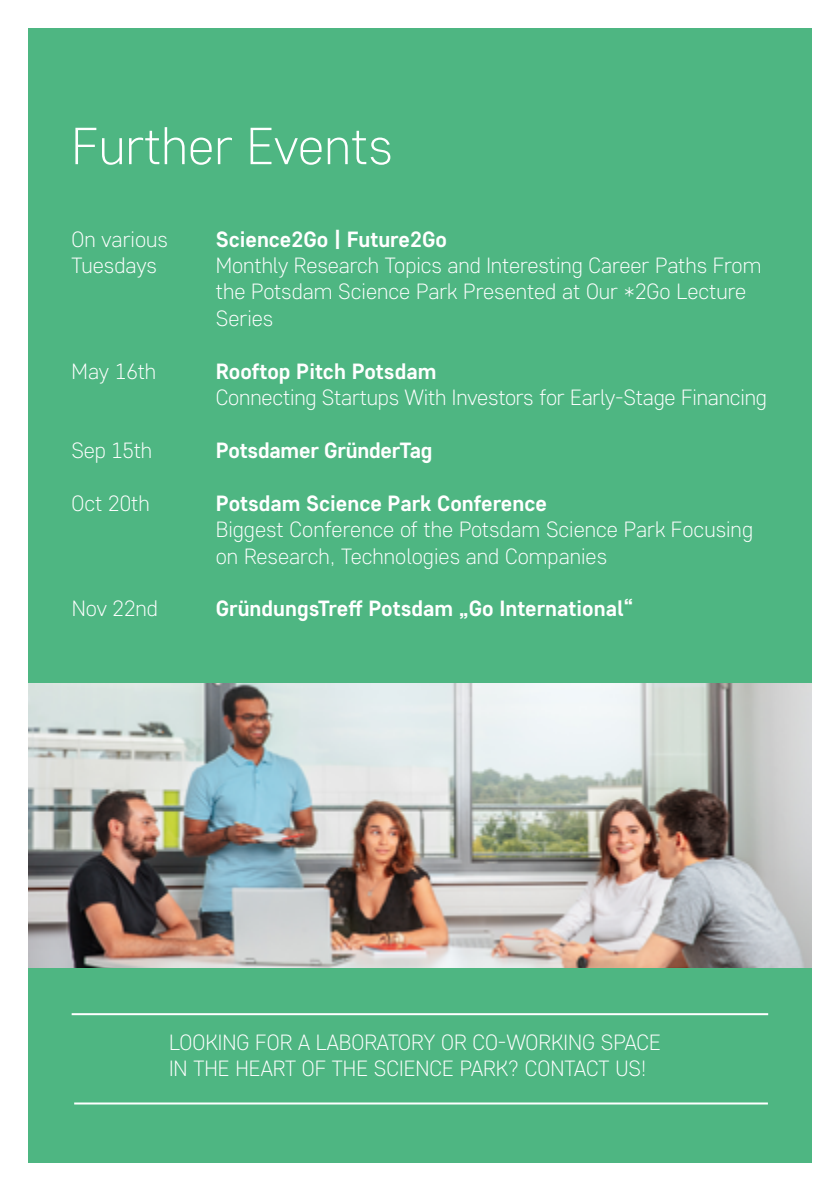
<style>
.page{position:relative;width:840px;height:1191px;background:#fff}
.page>*{position:absolute;margin:0;border:0;box-sizing:border-box;transform-origin:0 0}
.t1{font:300 52px "Core Sans D25";color:#fff}
.t2{font:300 22px/26.4px "Core Sans D25";color:#fff}
.t3{font:700 22px "Core Sans D55";color:#fff}
</style>
<div class="page">
<div style="left:28px;top:28px;width:783px;height:1134px;background:#4eb682"></div>
<hr style="left:72px;top:1013px;width:695px;height:2px;background:#fff">
<hr style="left:74px;top:1102px;width:693px;height:2px;background:#fff">
<img style="left:28px;top:683px;width:783px;height:284px">
<h1 class="t1" style="left:71px;top:112px;width:323px">Further Events</h1>
<p class="t2" style="left:72px;top:225px;width:98px">On various</p>
<p class="t3" style="left:216px;top:225px;width:232px">Science2Go | Future2Go</p>
<p class="t2" style="left:72px;top:251px;width:87px">Tuesdays</p>
<p class="t2" style="left:216px;top:251px;width:547px">Monthly Research Topics and Interesting Career Paths From the Potsdam Science Park Presented at Our *2Go Lecture<br>Series</p>
<p class="t2" style="left:72px;top:357px;width:86px">May 16th</p>
<p class="t3" style="left:216px;top:357px;width:222px">Rooftop Pitch Potsdam</p>
<p class="t2" style="left:216px;top:383px;width:552px">Connecting Startups With Investors for Early-Stage Financing</p>
<p class="t2" style="left:72px;top:436px;width:82px">Sep 15th</p>
<p class="t3" style="left:216px;top:436px;width:218px">Potsdamer GründerTag</p>
<p class="t2" style="left:72px;top:489px;width:79px">Oct 20th</p>
<p class="t3" style="left:216px;top:489px;width:332px">Potsdam Science Park Conference</p>
<p class="t2" style="left:216px;top:515px;width:538px">Biggest Conference of the Potsdam Science Park Focusing on Research, Technologies and Companies</p>
<p class="t2" style="left:72px;top:595px;width:88px">Nov 22nd</p>
<p class="t3" style="left:216px;top:594px;width:419px">GründungsTreff Potsdam „Go International“</p>
<p class="t2" style="left:169px;top:1028px;width:493px">LOOKING FOR A LABORATORY OR CO-WORKING SPACE<br>IN THE HEART OF THE SCIENCE PARK? CONTACT US!</p>
</div>
